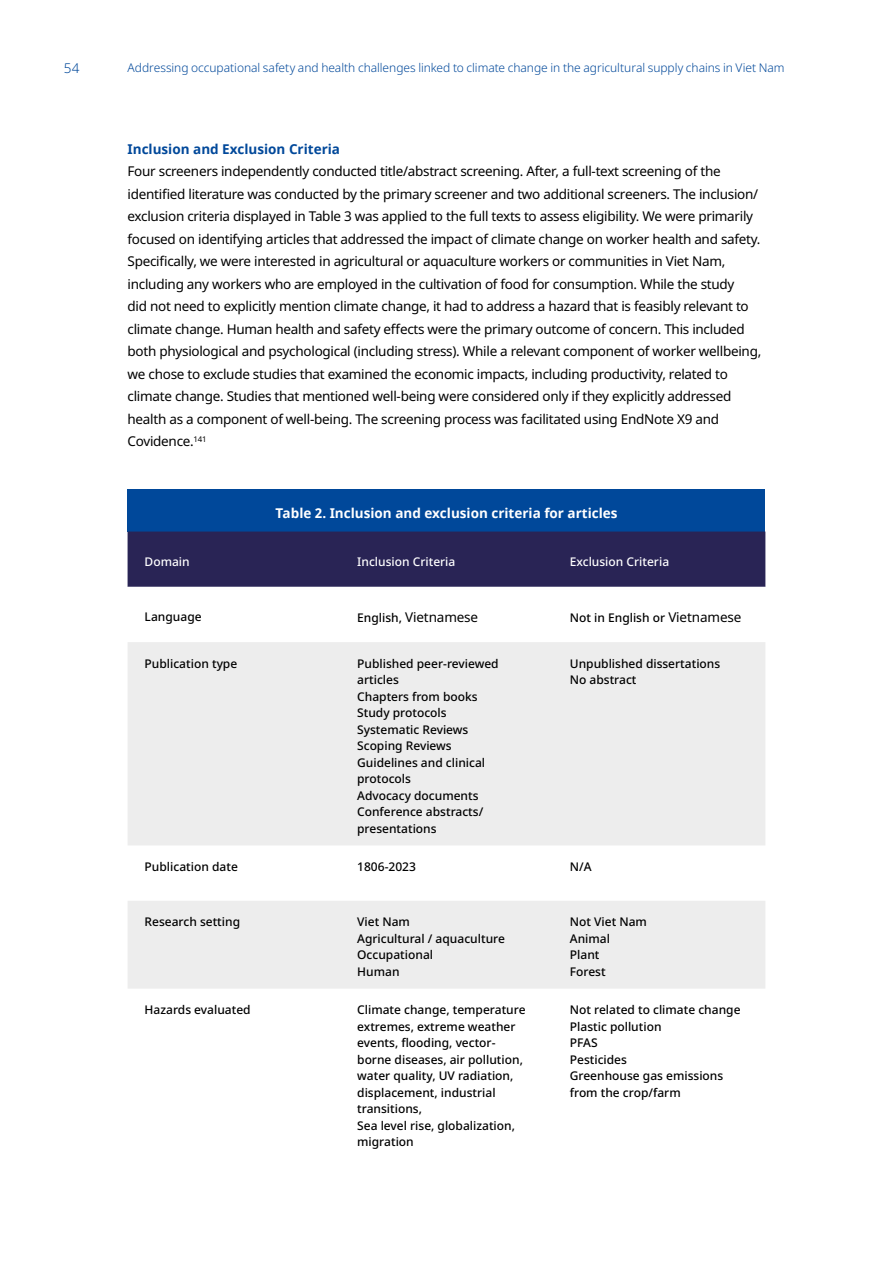
<style>
.page{position:relative;width:893px;height:1263px;background:#fff}
.page>*{position:absolute;margin:0;border:0;box-sizing:border-box;transform-origin:0 0}
.t1{font:13.5px/22.5px "Noto Sans";letter-spacing:-.02em;color:#000}
.t2{font:700 13.5px "Noto Sans";color:#fff}
.t3{font:700 13.5px "Noto Sans";color:#00489a}
.t4{font:300 13.5px "Noto Sans";color:#00489a}
.t5{font:500 12px/16.5px "Noto Sans";color:#000}
.t6{font:300 12px "Noto Sans";letter-spacing:-.005em;color:#00489a}
.t7{font:500 12px "Noto Sans";color:#fff}
.s1{font-weight:500;font-size:12px}
.s2{font-weight:400;font-size:13.5px}
</style>
<div class="page">
<div style="left:128px;top:489px;width:637px;height:42px;background:#00489a"></div>
<div style="left:128px;top:531px;width:637px;height:56px;background:#292455"></div>
<svg style="left:128px;top:642px;width:637px;height:347px;fill:#ededed"></svg>
<p class="t4" style="left:64px;top:59px;width:17px">54</p>
<p class="t6" style="left:128px;top:60px;width:658px">Addressing occupational safety and health challenges linked to climate change in the agricultural supply chains in Viet Nam</p>
<p class="t3" style="left:128px;top:139px;width:214px">Inclusion and Exclusion Criteria</p>
<p class="t1" style="left:128px;top:160px;width:635px">Four screeners independently conducted title/abstract screening. After, a full-text screening of the identified literature was conducted by the primary screener and two additional screeners. The inclusion/ exclusion criteria displayed in Table 3 was applied to the full texts to assess eligibility. We were primarily focused on identifying articles that addressed the impact of climate change on worker health and safety.<br>Specifically, we were interested in agricultural or aquaculture workers or communities in Viet Nam, including any workers who are employed in the cultivation of food for consumption. While the study<br>did not need to explicitly mention climate change, it had to address a hazard that is feasibly relevant to climate change. Human health and safety effects were the primary outcome of concern. This included both physiological and psychological (including stress). While a relevant component of worker wellbeing, we chose to exclude studies that examined the economic impacts, including productivity, related to climate change. Studies that mentioned well-being were considered only if they explicitly addressed health as a component of well-being. The screening process was facilitated using EndNote X9 and Covidence.<sup>141</sup></p>
<p class="t2" style="left:275px;top:503px;width:344px">Table 2. Inclusion and exclusion criteria for articles</p>
<p class="t7" style="left:145px;top:553px;width:47px">Domain</p>
<p class="t7" style="left:357px;top:553px;width:100px">Inclusion Criteria</p>
<p class="t7" style="left:570px;top:553px;width:101px">Exclusion Criteria</p>
<p class="t5" style="left:145px;top:609px;width:59px">Language</p>
<p class="t1" style="left:357px;top:606px;width:123px"><span class="s1">English,</span> Vietnamese</p>
<p class="t5" style="left:570px;top:609px;width:173px">Not in English or <span class="s2">Vietnamese</span></p>
<p class="t5" style="left:145px;top:655px;width:94px">Publication type</p>
<p class="t5" style="left:357px;top:655px;width:143px">Published peer-reviewed articles<br>Chapters from books<br>Study protocols<br>Systematic Reviews<br>Scoping Reviews<br>Guidelines and clinical protocols<br>Advocacy documents<br>Conference abstracts/ presentations</p>
<p class="t5" style="left:570px;top:655px;width:152px">Unpublished dissertations<br>No abstract</p>
<p class="t5" style="left:145px;top:859px;width:95px">Publication date</p>
<p class="t5" style="left:357px;top:859px;width:60px">1806-2023</p>
<p class="t5" style="left:570px;top:859px;width:23px">N/A</p>
<p class="t5" style="left:145px;top:914px;width:97px">Research setting</p>
<p class="t5" style="left:357px;top:914px;width:149px">Viet Nam<br>Agricultural / aquaculture<br>Occupational<br>Human</p>
<p class="t5" style="left:570px;top:914px;width:79px">Not Viet Nam<br>Animal<br>Plant<br>Forest</p>
<p class="t5" style="left:145px;top:1002px;width:108px">Hazards evaluated</p>
<p class="t5" style="left:357px;top:1002px;width:170px">Climate change, temperature extremes, extreme weather events, flooding, vector&shy;borne diseases, air pollution, water quality, UV radiation, displacement, industrial transitions,<br>Sea level rise, globalization, migration</p>
<p class="t5" style="left:570px;top:1002px;width:172px">Not related to climate change<br>Plastic pollution<br>PFAS<br>Pesticides<br>Greenhouse gas emissions from the crop/farm</p>
</div>
